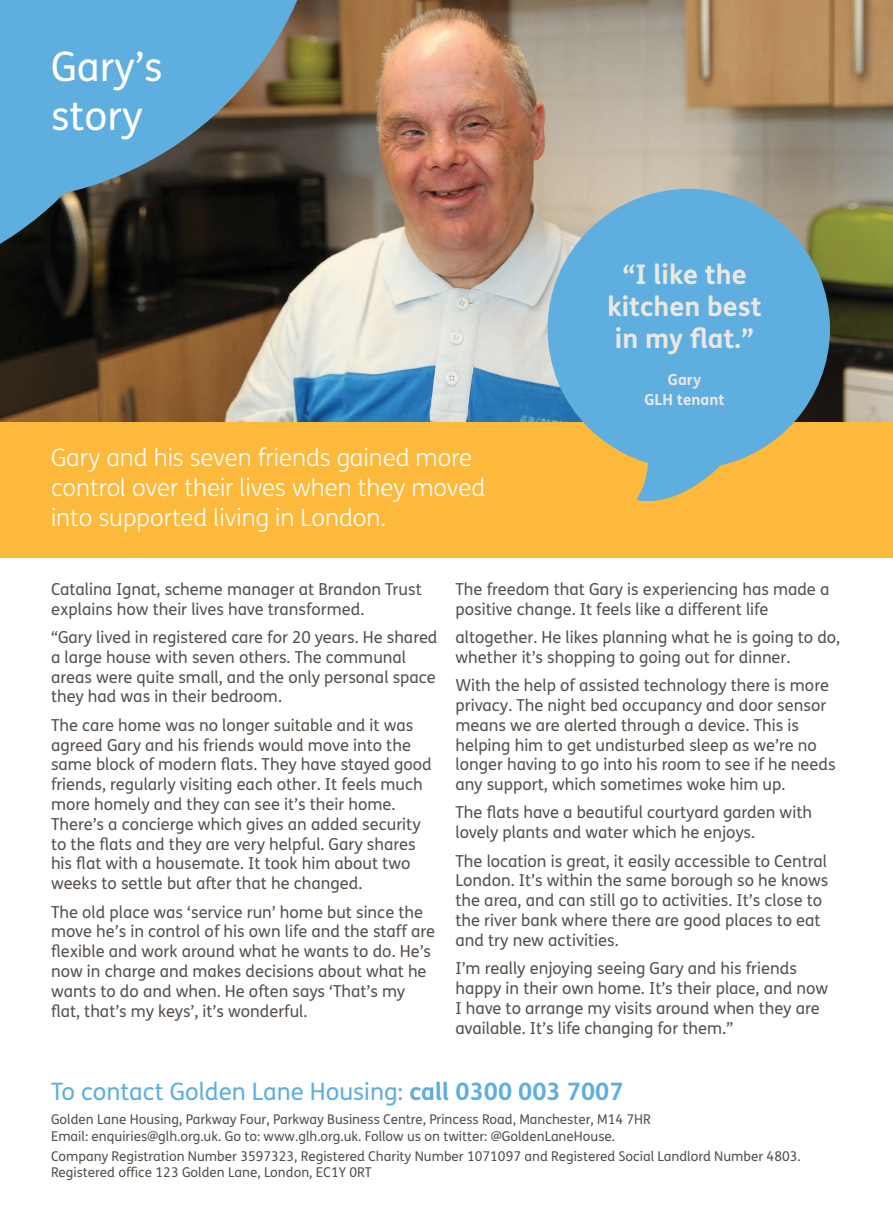
<style>
.page{position:relative;width:893px;height:1221px;background:#fff}
.page>*{position:absolute;margin:0;border:0;box-sizing:border-box;transform-origin:0 0}
.t1{font:40.5px/48.6px "FS Mencap";color:#fff}
.t2{font:700 27px/32.4px "FS Mencap";color:#ece7e3;text-align:center}
.t3{font:300 24px/30px "FS Mencap";color:#fff}
.t4{font:24px "FS Mencap";color:#5eaee0}
.t5{font:16.5px/19.8px "FS Mencap";color:#58514b}
.t6{font:700 15.3px/19.8px "FS Mencap";color:#ece7e3;text-align:center}
.t7{font:13.5px/16.2px "FS Mencap";color:#58514b}
.s1{font-weight:700}
</style>
<div class="page">
<div style="left:0;top:421px;width:893px;height:136px;background:#fdb93b"></div>
<img style="left:0;top:0;width:893px;height:421px">
<svg style="left:548px;top:189px;width:282px;height:312px;fill:#5eaee0"></svg>
<svg style="left:0;top:0;width:325px;height:278px;background:#476b7d"></svg>
<h1 class="t1" style="left:51px;top:44px;width:113px">Gary’s story</h1>
<h3 class="t3" style="left:51px;top:443px;width:436px">Gary and his seven friends gained more control over their lives when they moved into supported living in London.</h3>
<h2 class="t2" style="left:607px;top:258px;width:156px">“I like the kitchen best in my flat.”</h2>
<p class="t6" style="left:644px;top:370px;width:82px">Gary<br>GLH tenant</p>
<p class="t5" style="left:51px;top:579px;width:372px">Catalina Ignat, scheme manager at Brandon Trust explains how their lives have transformed.</p>
<p class="t5" style="left:51px;top:627px;width:388px">“Gary lived in registered care for 20 years. He shared a large house with seven others. The communal areas were quite small, and the only personal space they had was in their bedroom.</p>
<p class="t5" style="left:51px;top:715px;width:382px">The care home was no longer suitable and it was agreed Gary and his friends would move into the same block of modern flats. They have stayed good friends, regularly visiting each other. It feels much more homely and they can see it’s their home.<br>There’s a concierge which gives an added security to the flats and they are very helpful. Gary shares his flat with a housemate. It took him about two weeks to settle but after that he changed.</p>
<p class="t5" style="left:51px;top:902px;width:386px">The old place was ‘service run’ home but since the move he’s in control of his own life and the staff are flexible and work around what he wants to do. He’s now in charge and makes decisions about what he wants to do and when. He often says ‘That’s my flat, that’s my keys’, it’s wonderful.</p>
<p class="t5" style="left:455px;top:579px;width:375px">The freedom that Gary is experiencing has made a positive change. It feels like a different life</p>
<p class="t5" style="left:455px;top:627px;width:386px">altogether. He likes planning what he is going to do, whether it’s shopping to going out for dinner.</p>
<p class="t5" style="left:455px;top:675px;width:382px">With the help of assisted technology there is more privacy. The night bed occupancy and door sensor means we are alerted through a device. This is helping him to get undisturbed sleep as we’re no longer having to go into his room to see if he needs any support, which sometimes woke him up.</p>
<p class="t5" style="left:455px;top:803px;width:358px">The flats have a beautiful courtyard garden with lovely plants and water which he enjoys.</p>
<p class="t5" style="left:455px;top:851px;width:374px">The location is great, it easily accessible to Central London. It’s within the same borough so he knows the area, and can still go to activities. It’s close to the river bank where there are good places to eat and try new activities.</p>
<p class="t5" style="left:455px;top:958px;width:374px">I’m really enjoying seeing Gary and his friends happy in their own home. It’s their place, and now I have to arrange my visits around when they are available. It’s life changing for them.”</p>
<h3 class="t4" style="left:51px;top:1077px;width:574px">To contact Golden Lane Housing: <span class="s1">call 0300 003 7007</span></h3>
<p class="t7" style="left:51px;top:1111px;width:601px">Golden Lane Housing, Parkway Four, Parkway Business Centre, Princess Road, Manchester, M14 7HR<br>Email: enquiries@glh.org.uk. Go to: www.glh.org.uk. Follow us on twitter: @GoldenLaneHouse.</p>
<p class="t7" style="left:51px;top:1148px;width:751px">Company Registration Number 3597323, Registered Charity Number 1071097 and Registered Social Landlord Number 4803.<br>Registered office 123 Golden Lane, London, EC1Y 0RT</p>
</div>
